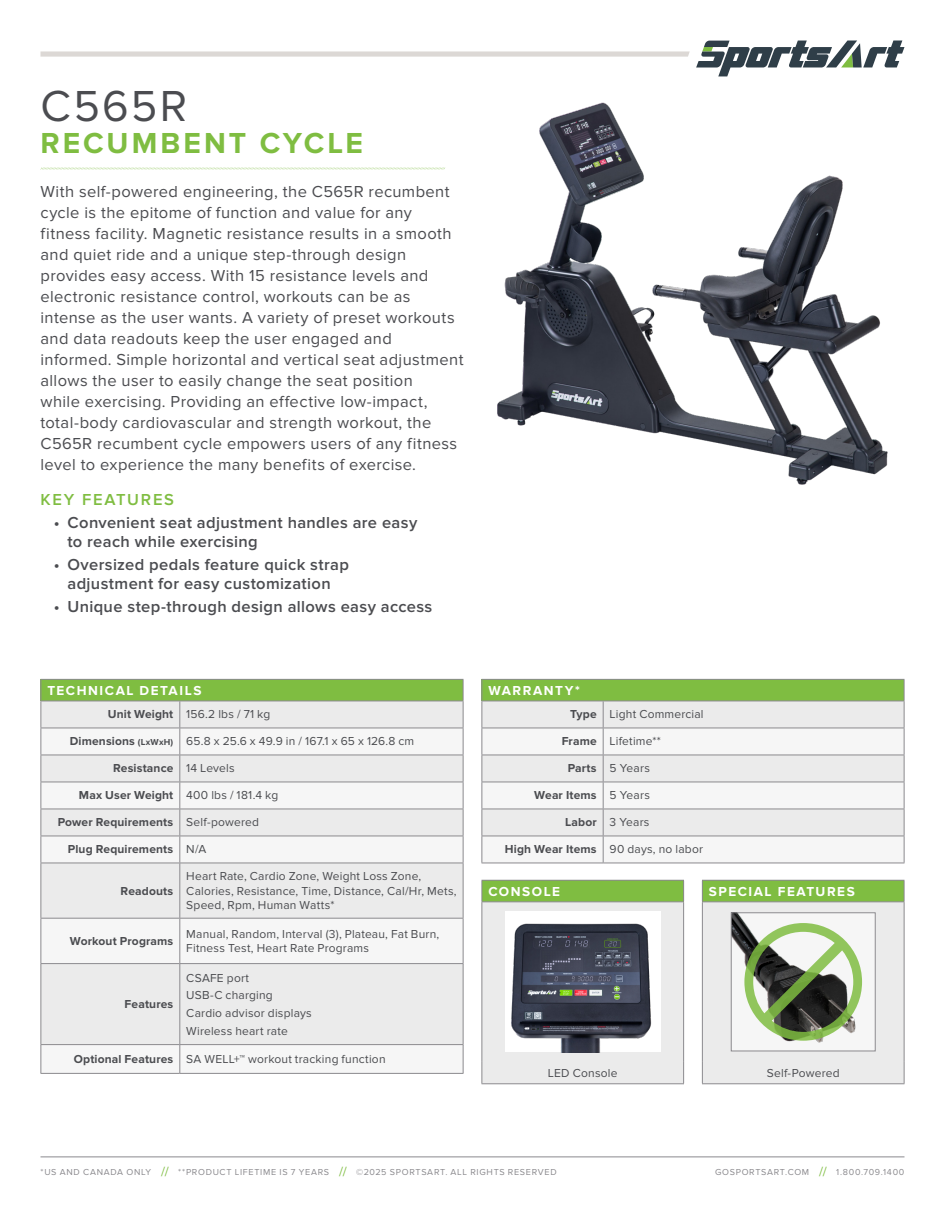
<style>
.page{position:relative;width:945px;height:1215px;background:#fff}
.page>*{position:absolute;margin:0;border:0;box-sizing:border-box;transform-origin:0 0}
.t1{font:45px "Proxima Nova";letter-spacing:.05em;color:#4b4c50}
.t2{font:700 30px "Proxima Nova";letter-spacing:.1em;color:#7fbd41}
.t3{font:16.5px/21px "Proxima Nova";letter-spacing:.025em;color:#4b4c50}
.t4{font:600 16.5px/19.5px "Proxima Nova";letter-spacing:.02em;color:#4b4c50}
.t5{font:600 16.5px "Proxima Nova";letter-spacing:.105em;color:#7fbd41}
.t6{font:700 13.5px "Proxima Nova";letter-spacing:.115em;color:#fff}
.t7{font:12px/14.4px "Proxima Nova";letter-spacing:.015em;color:#4b4c50}
.t8{font:700 12px "Proxima Nova";letter-spacing:.01em;color:#4b4c50}
.t9{font:9px "Proxima Nova";letter-spacing:.08em;color:#8b8a8e}
.s1{font-size:9px}
.s2{font-size:13.5px;color:#7fbd41}
</style>
<div class="page">
<hr style="left:40px;top:1157px;width:864px;height:1px;background:#8b8a8e">
<svg style="left:40px;top:51px;width:650px;height:6px;background:#e0ddda"></svg>
<svg style="left:696px;top:41px;width:208px;height:35px"></svg>
<img style="left:497px;top:102px;width:391px;height:383px">
<div style="left:41px;top:679px;width:422px;height:22px;background:#7fbd41"></div>
<div style="left:41px;top:702px;width:422px;height:26px;background:#ebebeb"></div>
<svg style="left:41px;top:729px;width:422px;height:344px;fill:#ebebeb"></svg>
<hr style="left:40px;top:679px;width:140px;height:1px;background:#8b8a8e">
<hr style="left:180px;top:679px;width:283px;height:1px;background:#8b8a8e">
<hr style="left:40px;top:701px;width:140px;height:1px;background:#8b8a8e">
<hr style="left:180px;top:701px;width:283px;height:1px;background:#8b8a8e">
<hr style="left:40px;top:728px;width:140px;height:1px;background:#8b8a8e">
<hr style="left:180px;top:728px;width:283px;height:1px;background:#8b8a8e">
<hr style="left:40px;top:755px;width:140px;height:1px;background:#8b8a8e">
<hr style="left:180px;top:755px;width:283px;height:1px;background:#8b8a8e">
<hr style="left:40px;top:782px;width:140px;height:1px;background:#8b8a8e">
<hr style="left:180px;top:782px;width:283px;height:1px;background:#8b8a8e">
<hr style="left:40px;top:809px;width:140px;height:1px;background:#8b8a8e">
<hr style="left:180px;top:809px;width:283px;height:1px;background:#8b8a8e">
<hr style="left:40px;top:836px;width:140px;height:1px;background:#8b8a8e">
<svg style="left:40px;top:680px;width:1px;height:183px"></svg>
<hr style="left:180px;top:836px;width:283px;height:1px;background:#8b8a8e">
<svg style="left:179px;top:701px;width:1px;height:162px"></svg>
<svg style="left:463px;top:680px;width:1px;height:183px"></svg>
<hr style="left:40px;top:863px;width:1px;height:55px;background:#8b8a8e">
<hr style="left:179px;top:863px;width:1px;height:55px;background:#8b8a8e">
<hr style="left:463px;top:863px;width:1px;height:55px;background:#8b8a8e">
<hr style="left:40px;top:919px;width:1px;height:44px;background:#8b8a8e">
<hr style="left:179px;top:919px;width:1px;height:44px;background:#8b8a8e">
<hr style="left:463px;top:919px;width:1px;height:44px;background:#8b8a8e">
<hr style="left:40px;top:964px;width:1px;height:80px;background:#8b8a8e">
<hr style="left:179px;top:964px;width:1px;height:80px;background:#8b8a8e">
<hr style="left:463px;top:964px;width:1px;height:80px;background:#8b8a8e">
<svg style="left:40px;top:1045px;width:1px;height:28px"></svg>
<svg style="left:179px;top:1045px;width:1px;height:28px"></svg>
<svg style="left:463px;top:1045px;width:1px;height:28px"></svg>
<hr style="left:40px;top:863px;width:140px;height:1px;background:#8b8a8e">
<hr style="left:180px;top:863px;width:283px;height:1px;background:#8b8a8e">
<hr style="left:40px;top:918px;width:140px;height:1px;background:#8b8a8e">
<hr style="left:180px;top:918px;width:283px;height:1px;background:#8b8a8e">
<hr style="left:40px;top:963px;width:140px;height:1px;background:#8b8a8e">
<hr style="left:180px;top:963px;width:283px;height:1px;background:#8b8a8e">
<hr style="left:40px;top:1044px;width:140px;height:1px;background:#8b8a8e">
<hr style="left:180px;top:1044px;width:283px;height:1px;background:#8b8a8e">
<hr style="left:40px;top:1073px;width:140px;height:1px;background:#8b8a8e">
<hr style="left:180px;top:1073px;width:283px;height:1px;background:#8b8a8e">
<div style="left:482px;top:679px;width:422px;height:22px;background:#7fbd41"></div>
<div style="left:483px;top:702px;width:421px;height:26px;background:#ebebeb"></div>
<svg style="left:483px;top:729px;width:421px;height:134px;fill:#f6f6f6"></svg>
<hr style="left:482px;top:679px;width:121px;height:1px;background:#8b8a8e">
<hr style="left:603px;top:679px;width:301px;height:1px;background:#8b8a8e">
<hr style="left:482px;top:701px;width:121px;height:1px;background:#8b8a8e">
<hr style="left:603px;top:701px;width:301px;height:1px;background:#8b8a8e">
<hr style="left:482px;top:728px;width:121px;height:1px;background:#8b8a8e">
<hr style="left:603px;top:728px;width:301px;height:1px;background:#8b8a8e">
<hr style="left:482px;top:755px;width:121px;height:1px;background:#8b8a8e">
<hr style="left:603px;top:755px;width:301px;height:1px;background:#8b8a8e">
<hr style="left:482px;top:782px;width:121px;height:1px;background:#8b8a8e">
<hr style="left:603px;top:782px;width:301px;height:1px;background:#8b8a8e">
<hr style="left:482px;top:809px;width:121px;height:1px;background:#8b8a8e">
<hr style="left:603px;top:809px;width:301px;height:1px;background:#8b8a8e">
<hr style="left:482px;top:836px;width:121px;height:1px;background:#8b8a8e">
<svg style="left:482px;top:680px;width:1px;height:183px"></svg>
<hr style="left:603px;top:836px;width:301px;height:1px;background:#8b8a8e">
<svg style="left:603px;top:701px;width:1px;height:162px"></svg>
<svg style="left:904px;top:680px;width:1px;height:183px"></svg>
<hr style="left:482px;top:863px;width:121px;height:1px;background:#8b8a8e">
<hr style="left:603px;top:863px;width:301px;height:1px;background:#8b8a8e">
<svg style="left:41px;top:168px;width:404px;height:1px"></svg>
<hr style="left:482px;top:880px;width:202px;height:1px;background:#8b8a8e">
<svg style="left:482px;top:881px;width:202px;height:202px;background:#d1dec4"></svg>
<hr style="left:482px;top:1083px;width:202px;height:1px;background:#8b8a8e">
<img style="left:505px;top:912px;width:155px;height:140px">
<hr style="left:702px;top:880px;width:202px;height:1px;background:#8b8a8e">
<svg style="left:702px;top:881px;width:203px;height:203px"></svg>
<p class="t1" style="left:40px;top:80px;width:148px">C565R</p>
<p class="t2" style="left:40px;top:125px;width:324px">RECUMBENT CYCLE</p>
<p class="t3" style="left:40px;top:181px;width:425px">With self-powered engineering, the C565R recumbent cycle is the epitome of function and value for any fitness facility. Magnetic resistance results in a smooth and quiet ride and a unique step-through design provides easy access. With 15 resistance levels and electronic resistance control, workouts can be as intense as the user wants. A variety of preset workouts and data readouts keep the user engaged and informed. Simple horizontal and vertical seat adjustment allows the user to easily change the seat position<br>while exercising. Providing an effective low-impact, total-body cardiovascular and strength workout, the C565R recumbent cycle empowers users of any fitness level to experience the many benefits of exercise.</p>
<p class="t5" style="left:40px;top:490px;width:135px">KEY FEATURES</p>
<p class="t4" style="left:67px;top:513px;width:351px;text-indent:-13px">• Convenient seat adjustment handles are easy to reach while exercising</p>
<p class="t4" style="left:54px;top:555px;width:297px;text-align:center">• Oversized pedals feature quick strap adjustment for easy customization</p>
<p class="t4" style="left:54px;top:597px;width:380px">• Unique step-through design allows easy access</p>
<p class="t6" style="left:47px;top:682px;width:156px">TECHNICAL DETAILS</p>
<p class="t8" style="left:108px;top:708px;width:67px">Unit Weight</p>
<p class="t7" style="left:186px;top:707px;width:86px">156.2 lbs / 71 kg</p>
<p class="t8" style="left:70px;top:735px;width:105px">Dimensions <span class="s1">(LxWxH)</span></p>
<p class="t7" style="left:186px;top:734px;width:230px">65.8 x 25.6 x 49.9 in / 167.1 x 65 x 126.8 cm</p>
<p class="t8" style="left:113px;top:762px;width:62px">Resistance</p>
<p class="t7" style="left:186px;top:761px;width:50px">14 Levels</p>
<p class="t8" style="left:79px;top:789px;width:96px">Max User Weight</p>
<p class="t7" style="left:186px;top:788px;width:94px">400 lbs / 181.4 kg</p>
<p class="t8" style="left:58px;top:816px;width:117px">Power Requirements</p>
<p class="t7" style="left:186px;top:815px;width:74px">Self-powered</p>
<p class="t8" style="left:68px;top:843px;width:107px">Plug Requirements</p>
<p class="t7" style="left:186px;top:842px;width:22px">N/A</p>
<p class="t8" style="left:121px;top:884px;width:54px">Readouts</p>
<p class="t7" style="left:186px;top:869px;width:272px">Heart Rate, Cardio Zone, Weight Loss Zone,<br>Calories, Resistance, Time, Distance, Cal/Hr, Mets,<br>Speed, Rpm, Human Watts*</p>
<p class="t8" style="left:70px;top:934px;width:105px">Workout Programs</p>
<p class="t7" style="left:186px;top:927px;width:254px">Manual, Random, Interval (3), Plateau, Fat Burn,<br>Fitness Test, Heart Rate Programs</p>
<p class="t8" style="left:125px;top:997px;width:50px">Features</p>
<p class="t7" style="left:186px;top:971px;width:64px">CSAFE port</p>
<p class="t7" style="left:186px;top:988px;width:88px">USB-C charging</p>
<p class="t7" style="left:186px;top:1006px;width:127px">Cardio advisor displays</p>
<p class="t7" style="left:186px;top:1024px;width:103px">Wireless heart rate</p>
<p class="t8" style="left:74px;top:1052px;width:101px">Optional Features</p>
<p class="t7" style="left:186px;top:1052px;width:201px">SA WELL+™ workout tracking function</p>
<p class="t6" style="left:488px;top:682px;width:93px">WARRANTY*</p>
<p class="t8" style="left:570px;top:708px;width:28px">Type</p>
<p class="t7" style="left:610px;top:707px;width:96px">Light Commercial</p>
<p class="t8" style="left:562px;top:735px;width:36px">Frame</p>
<p class="t7" style="left:610px;top:734px;width:53px">Lifetime**</p>
<p class="t8" style="left:568px;top:762px;width:31px">Parts</p>
<p class="t7" style="left:610px;top:761px;width:42px">5 Years</p>
<p class="t8" style="left:534px;top:789px;width:64px">Wear Items</p>
<p class="t7" style="left:610px;top:788px;width:42px">5 Years</p>
<p class="t8" style="left:565px;top:816px;width:33px">Labor</p>
<p class="t7" style="left:610px;top:815px;width:41px">3 Years</p>
<p class="t8" style="left:505px;top:843px;width:93px">High Wear Items</p>
<p class="t7" style="left:610px;top:842px;width:95px">90 days, no labor</p>
<p class="t6" style="left:488px;top:883px;width:73px">CONSOLE</p>
<p class="t6" style="left:709px;top:883px;width:148px">SPECIAL FEATURES</p>
<p class="t7" style="left:548px;top:1066px;width:71px">LED Console</p>
<p class="t7" style="left:767px;top:1066px;width:74px">Self-Powered</p>
<p class="t9" style="left:40px;top:1166px;width:518px">*US AND CANADA ONLY <span class="s2">//</span> **PRODUCT LIFETIME IS 7 YEARS <span class="s2">//</span> ©2025 SPORTSART. ALL RIGHTS RESERVED</p>
<p class="t9" style="left:715px;top:1166px;width:191px">GOSPORTSART.COM <span class="s2">//</span> 1.800.709.1400</p>
</div>
